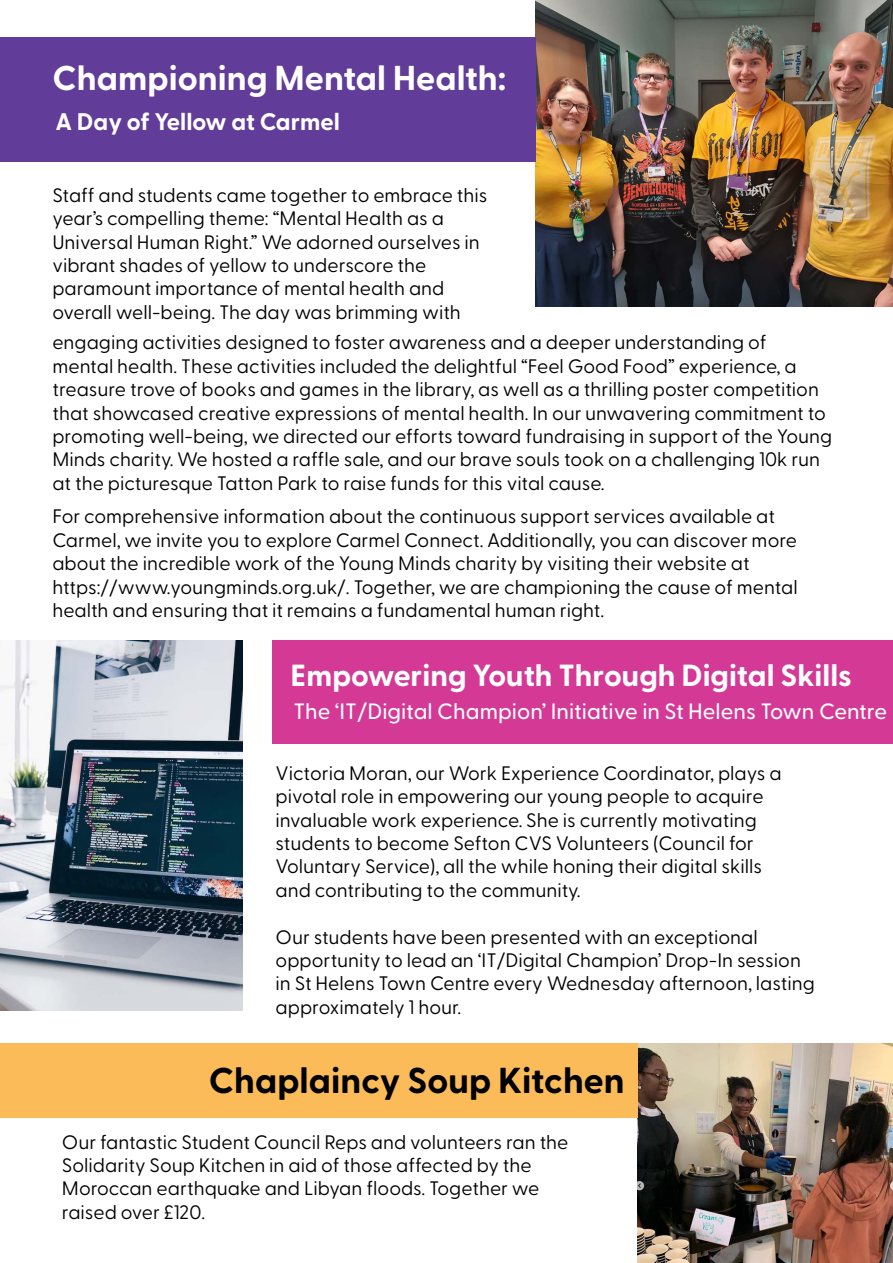
<style>
.page{position:relative;width:893px;height:1263px;background:#fff}
.page>*{position:absolute;margin:0;border:0;box-sizing:border-box;transform-origin:0 0}
.t1{font:700 36px "Greycliff CF";color:#000}
.t2{font:700 34.5px "Greycliff CF";color:#fff}
.t3{font:700 30.6px "Greycliff CF";color:#fff}
.t4{font:700 24px "Greycliff CF";color:#fff}
.t5{font:500 22.2px "Greycliff CF";color:#fff}
.t6{font:19.5px/23.4px "Greycliff CF";color:#000}
</style>
<div class="page">
<img style="left:535px;top:0;width:358px;height:307px">
<div style="left:0;top:37px;width:535px;height:125px;background:#613c99"></div>
<img style="left:638px;top:1043px;width:255px;height:220px">
<div style="left:0;top:1043px;width:637px;height:74px;background:#fcbb59"></div>
<img style="left:0;top:640px;width:242px;height:370px">
<div style="left:272px;top:640px;width:621px;height:103px;background:#d43996"></div>
<h2 class="t2" style="left:52px;top:51px;width:455px">Championing Mental Health:</h2>
<p class="t4" style="left:56px;top:104px;width:286px">A Day of Yellow at Carmel</p>
<p class="t6" style="left:52px;top:182px;width:437px">Staff and students came together to embrace this year’s compelling theme: “Mental Health as a Universal Human Right.” We adorned ourselves in vibrant shades of yellow to underscore the paramount importance of mental health and overall well-being. The day was brimming with</p>
<p class="t6" style="left:52px;top:329px;width:781px">engaging activities designed to foster awareness and a deeper understanding of mental health. These activities included the delightful “Feel Good Food” experience, a treasure trove of books and games in the library, as well as a thrilling poster competition that showcased creative expressions of mental health. In our unwavering commitment to promoting well-being, we directed our efforts toward fundraising in support of the Young Minds charity. We hosted a raffle sale, and our brave souls took on a challenging 10k run at the picturesque Tatton Park to raise funds for this vital cause.</p>
<p class="t6" style="left:52px;top:503px;width:747px">For comprehensive information about the continuous support services available at Carmel, we invite you to explore Carmel Connect. Additionally, you can discover more about the incredible work of the Young Minds charity by visiting their website at https://www.youngminds.org.uk/. Together, we are championing the cause of mental health and ensuring that it remains a fundamental human right.</p>
<h3 class="t3" style="left:291px;top:652px;width:563px">Empowering Youth Through Digital Skills</h3>
<p class="t5" style="left:294px;top:694px;width:595px">The ‘IT/Digital Champion’ Initiative in St Helens Town Centre</p>
<p class="t6" style="left:276px;top:760px;width:507px">Victoria Moran, our Work Experience Coordinator, plays a pivotal role in empowering our young people to acquire invaluable work experience. She is currently motivating students to become Sefton CVS Volunteers (Council for Voluntary Service), all the while honing their digital skills and contributing to the community.</p>
<p class="t6" style="left:276px;top:923px;width:541px">Our students have been presented with an exceptional opportunity to lead an ‘IT/Digital Champion’ Drop-In session in St Helens Town Centre every Wednesday afternoon, lasting approximately 1 hour.</p>
<h1 class="t1" style="left:209px;top:1053px;width:417px">Chaplaincy Soup Kitchen</h1>
<p class="t6" style="left:62px;top:1129px;width:508px">Our fantastic Student Council Reps and volunteers ran the Solidarity Soup Kitchen in aid of those affected by the Moroccan earthquake and Libyan floods. Together we raised over £120.</p>
</div>
